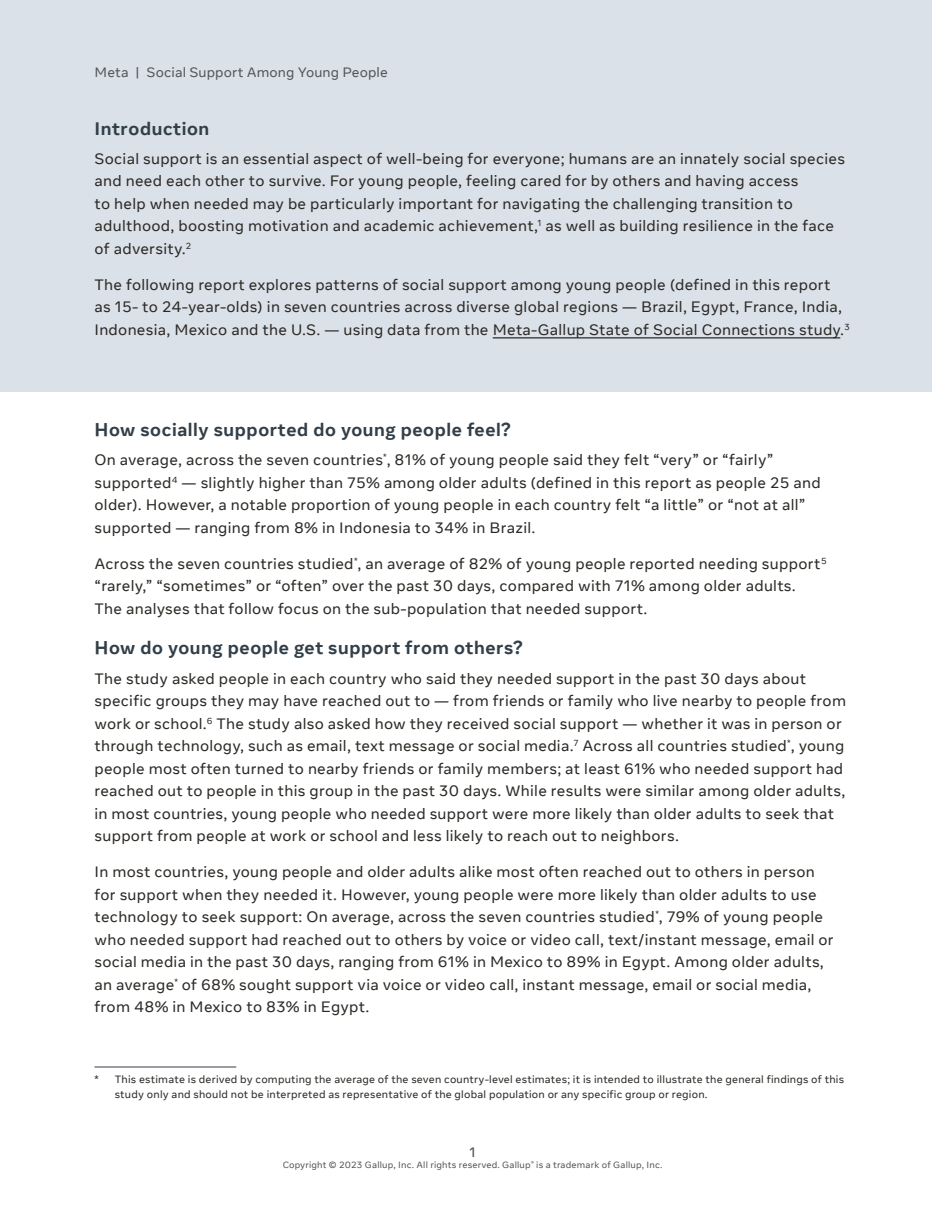
<style>
.page{position:relative;width:945px;height:1215px;background:#fff}
.page>*{position:absolute;margin:0;border:0;box-sizing:border-box;transform-origin:0 0}
.page_header{font:700 18px "Optimistic Display";letter-spacing:.035em;color:#323e48}
.body{font:15px/22.5px "Optimistic Text";letter-spacing:.02em;color:#2d2a26}
.t1{font:13.5px "Optimistic Text";letter-spacing:.01em;color:#53575a}
.t2{font:500 13.5px "Optimistic Display";color:#53575a}
.footnote_hanging_ind{font:10.5px/15px "Optimistic Text";letter-spacing:.02em;color:#2d2a26}
.t3{font:9px "Optimistic Text";letter-spacing:.02em;color:#53575a}
</style>
<div class="page">
<div style="left:0;top:0;width:932px;height:392px;background:#dae1e9"></div>
<hr style="left:493px;top:338px;width:347px;height:1px;background:#000">
<hr style="left:94px;top:1067px;width:142px;height:1px;background:#323e48">
<p class="t1" style="left:94px;top:64px;width:295px">Meta | Social Support Among Young People</p>
<h3 class="page_header" style="left:94px;top:117px;width:116px">Introduction</h3>
<p class="body" style="left:94px;top:148px;width:752px">Social support is an essential aspect of well‑being for everyone; humans are an innately social species and need each other to survive. For young people, feeling cared for by others and having access<br>to help when needed may be particularly important for navigating the challenging transition to adulthood, boosting motivation and academic achievement,<sup>1</sup> as well as building resilience in the face of adversity.<sup>2</sup></p>
<p class="body" style="left:94px;top:274px;width:757px">The following report explores patterns of social support among young people (defined in this report as 15- to 24-year-olds) in seven countries across diverse global regions — Brazil, Egypt, France, India,<br>Indonesia, Mexico and the U.S. — using data from the Meta-Gallup State of Social Connections study.<sup>3</sup></p>
<h3 class="page_header" style="left:95px;top:418px;width:418px">How socially supported do young people feel?</h3>
<p class="body" style="left:94px;top:449px;width:728px">On average, across the seven countries<sup>*</sup>, 81% of young people said they felt “very” or “fairly” supported<sup>4</sup> — slightly higher than 75% among older adults (defined in this report as people 25 and older). However, a notable proportion of young people in each country felt “a little” or “not at all” supported — ranging from 8% in Indonesia to 34% in Brazil.</p>
<p class="body" style="left:94px;top:553px;width:734px">Across the seven countries studied<sup>*</sup>, an average of 82% of young people reported needing support<sup>5 </sup>“rarely,” “sometimes” or “often” over the past 30 days, compared with 71% among older adults.<br>The analyses that follow focus on the sub‑population that needed support.</p>
<h3 class="page_header" style="left:95px;top:637px;width:430px">How do young people get support from others?</h3>
<p class="body" style="left:95px;top:667px;width:753px">The study asked people in each country who said they needed support in the past 30 days about specific groups they may have reached out to — from friends or family who live nearby to people from work or school.<sup>6</sup> The study also asked how they received social support — whether it was in person or through technology, such as email, text message or social media.<sup>7</sup> Across all countries studied<sup>*</sup>, young people most often turned to nearby friends or family members; at least 61% who needed support had reached out to people in this group in the past 30 days. While results were similar among older adults, in most countries, young people who needed support were more likely than older adults to seek that support from people at work or school and less likely to reach out to neighbors.</p>
<p class="body" style="left:95px;top:861px;width:741px">In most countries, young people and older adults alike most often reached out to others in person for support when they needed it. However, young people were more likely than older adults to use technology to seek support: On average, across the seven countries studied<sup>*</sup>, 79% of young people who needed support had reached out to others by voice or video call, text/instant message, email or social media in the past 30 days, ranging from 61% in Mexico to 89% in Egypt. Among older adults, an average<sup>*</sup> of 68% sought support via voice or video call, instant message, email or social media, from 48% in Mexico to 83% in Egypt.</p>
<p class="footnote_hanging_ind" style="left:115px;top:1072px;width:731px;text-indent:-20px">* This estimate is derived by computing the average of the seven country-level estimates; it is intended to illustrate the general findings of this study only and should not be interpreted as representative of the global population or any specific group or region.</p>
<p class="t2" style="left:469px;top:1144px;width:8px">1</p>
<p class="t3" style="left:282px;top:1159px;width:382px">Copyright © 2023 Gallup, Inc. All rights reserved. Gallup<sup>®</sup> is a trademark of Gallup, Inc.</p>
</div>
